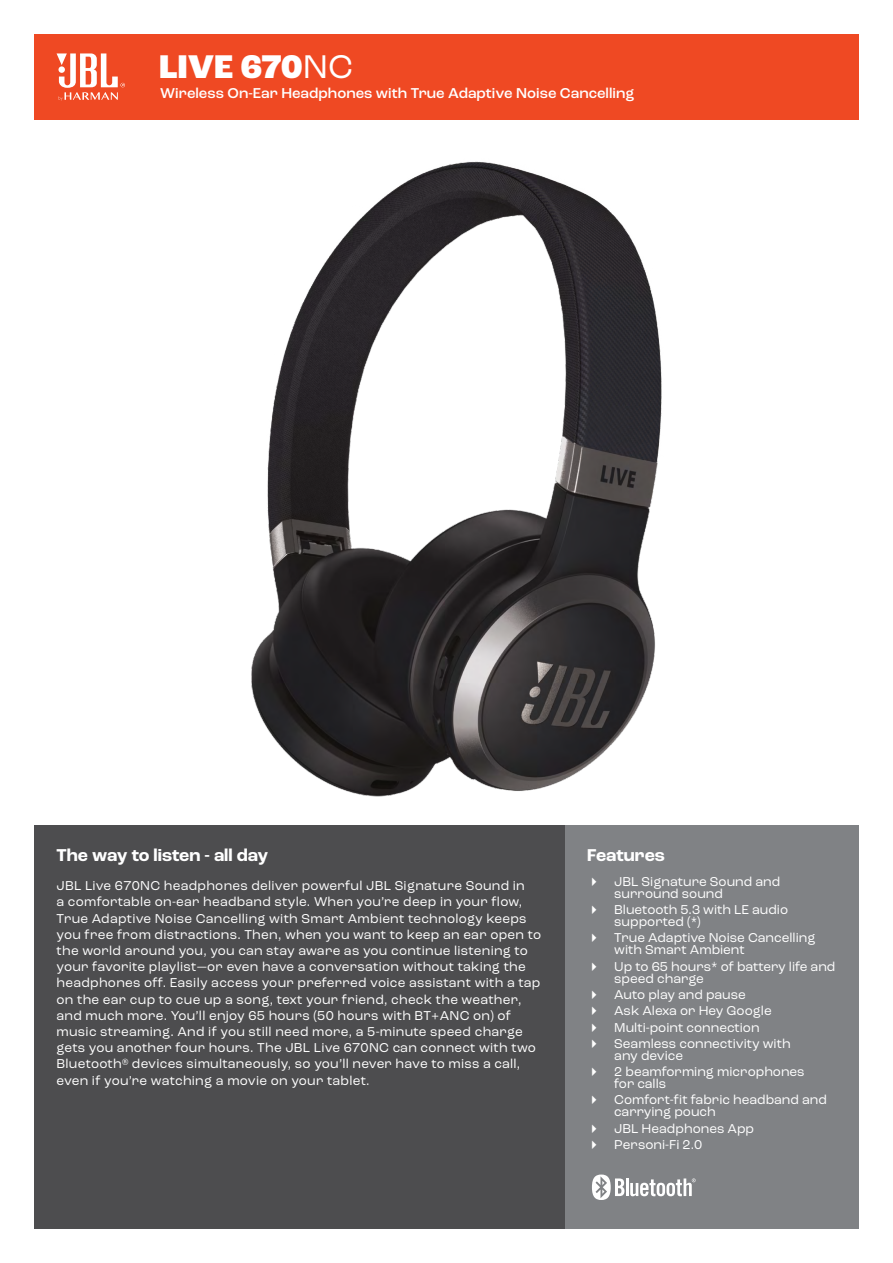
<style>
.page{position:relative;width:893px;height:1263px;background:#fff}
.page>*{position:absolute;margin:0;border:0;box-sizing:border-box;transform-origin:0 0}
.t1{font:800 34.5px "Roc Grotesk";color:#fff}
.t2{font:700 18px "Roc Grotesk";color:#fff}
.t3{font:500 15px "Roc Grotesk";color:#fff}
.t4{font:13.5px/16.2px "Roc Grotesk";letter-spacing:.02em;color:#fff}
.t5{font:13.5px/16.2px "Roc Grotesk";color:#fff}
.s1{font-weight:400}
</style>
<div class="page">
<img style="left:251px;top:161px;width:411px;height:636px">
<div style="left:565px;top:825px;width:294px;height:404px;background:#808285"></div>
<div style="left:34px;top:825px;width:531px;height:404px;background:#4d4d4f"></div>
<div style="left:34px;top:34px;width:825px;height:85px;background:#ef4923"></div>
<svg style="left:57px;top:53px;width:68px;height:48px"></svg>
<svg style="left:592px;top:1174px;width:104px;height:26px"></svg>
<h1 class="t1" style="left:159px;top:45px;width:196px">LIVE 670<span class="s1">NC</span></h1>
<p class="t3" style="left:160px;top:84px;width:476px">Wireless On-Ear Headphones with True Adaptive Noise Cancelling</p>
<h2 class="t2" style="left:57px;top:844px;width:213px">The way to listen - all day</h2>
<p class="t4" style="left:57px;top:878px;width:486px">JBL Live 670NC headphones deliver powerful JBL Signature Sound in<br>a comfortable on-ear headband style. When you’re deep in your flow, True Adaptive Noise Cancelling with Smart Ambient technology keeps you free from distractions. Then, when you want to keep an ear open to the world around you, you can stay aware as you continue listening to your favorite playlist—or even have a conversation without taking the headphones off. Easily access your preferred voice assistant with a tap on the ear cup to cue up a song, text your friend, check the weather, and much more. You’ll enjoy 65 hours (50 hours with BT+ANC on) of music streaming. And if you still need more, a 5-minute speed charge gets you another four hours. The JBL Live 670NC can connect with two Bluetooth<sup>®</sup> devices simultaneously, so you’ll never have to miss a call, even if you’re watching a movie on your tablet.</p>
<h2 class="t2" style="left:587px;top:844px;width:79px">Features</h2>
<p class="t5" style="left:614px;top:875px;width:168px;line-height:12px">JBL Signature Sound and surround sound</p>
<p class="t5" style="left:614px;top:904px;width:175px;line-height:12px">Bluetooth 5.3 with LE audio supported (*)</p>
<p class="t5" style="left:614px;top:932px;width:203px;line-height:12px">True Adaptive Noise Cancelling with Smart Ambient</p>
<p class="t5" style="left:614px;top:960px;width:223px;line-height:12px">Up to 65 hours* of battery life and speed charge</p>
<p class="t5" style="left:614px;top:986px;width:178px">Auto play and pause<br>Ask Alexa or Hey Google<br>Multi-point connection<br>Seamless connectivity with</p>
<p class="t5" style="left:614px;top:1047px;width:192px">any device<br>2 beamforming microphones</p>
<p class="t5" style="left:614px;top:1075px;width:214px">for calls<br>Comfort-fit fabric headband and</p>
<p class="t5" style="left:614px;top:1104px;width:141px">carrying pouch<br>JBL Headphones App<br>Personi-Fi 2.0</p>
</div>
